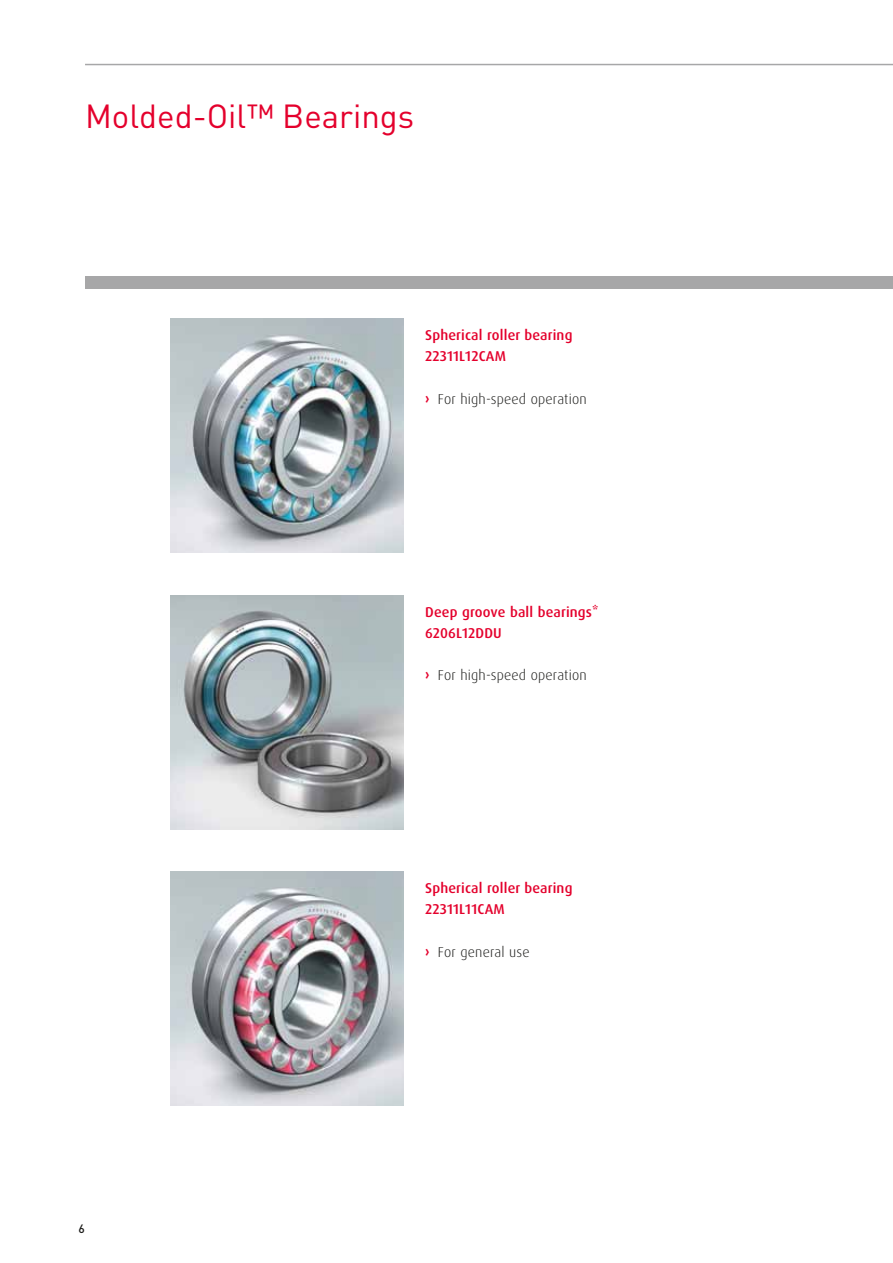
<style>
.page{position:relative;width:893px;height:1263px;background:#fff}
.page>*{position:absolute;margin:0;border:0;box-sizing:border-box;transform-origin:0 0}
.t1{font:33px "DIN Pro";color:#e4002c}
.t2{font:500 14.25px/21.3px "Dax Pro";letter-spacing:.01em;color:#e4002c}
.t3{font:300 14.25px "Dax Pro";letter-spacing:.01em;color:#1a1a18}
.t4{font:500 12px "DIN Pro";color:#1a1a18}
.s1{font-weight:700;color:#e4002c}
</style>
<div class="page">
<div style="left:85px;top:276px;width:808px;height:13px;background:#a7a7a8"></div>
<hr style="left:85px;top:64px;width:808px;height:1px;background:#a7a7a8">
<img style="left:170px;top:319px;width:234px;height:234px">
<img style="left:170px;top:595px;width:234px;height:234px">
<img style="left:170px;top:872px;width:234px;height:234px">
<h1 class="t1" style="left:85px;top:93px;width:331px">Molded-Oil™ Bearings</h1>
<p class="t2" style="left:425px;top:325px;width:149px">Spherical roller bearing<br>22311L12CAM</p>
<p class="t3" style="left:425px;top:390px;width:163px"><span class="s1">›</span> For high-speed operation</p>
<p class="t2" style="left:425px;top:601px;width:175px">Deep groove ball bearings*<br>6206L12DDU</p>
<p class="t3" style="left:425px;top:666px;width:163px"><span class="s1">›</span> For high-speed operation</p>
<p class="t2" style="left:425px;top:877px;width:149px">Spherical roller bearing<br>22311L11CAM</p>
<p class="t3" style="left:425px;top:943px;width:106px"><span class="s1">›</span> For general use</p>
<p class="t4" style="left:79px;top:1221px;width:8px">6</p>
</div>
